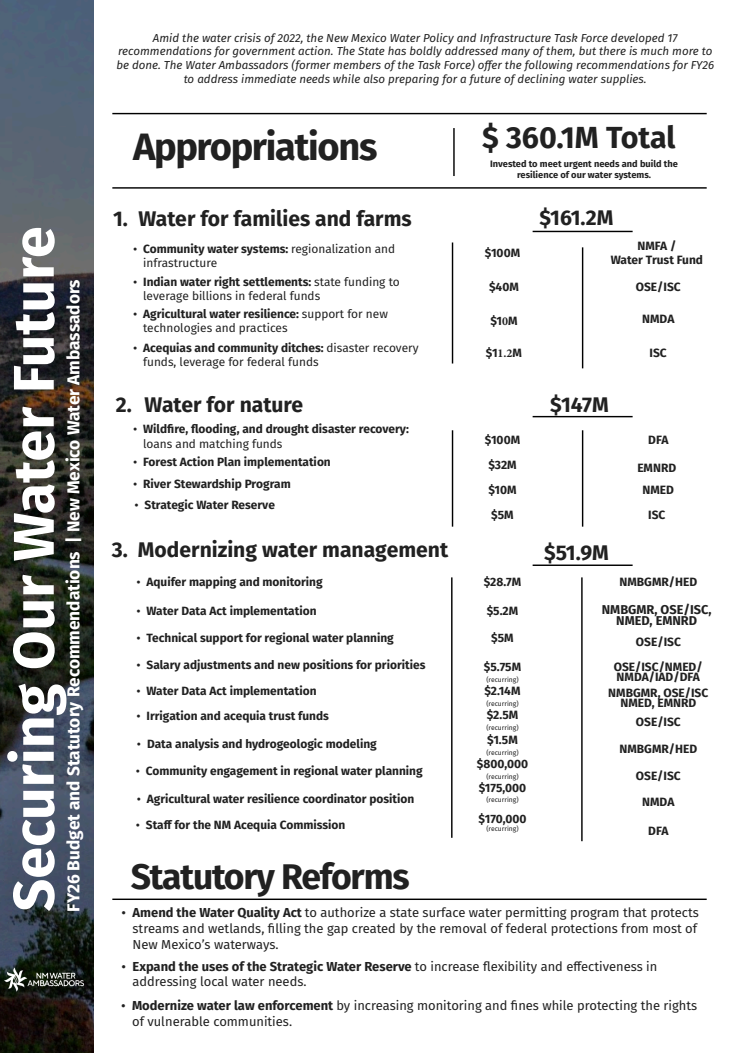
<style>
.page{position:relative;width:744px;height:1053px;background:#fff}
.page>*{position:absolute;margin:0;border:0;box-sizing:border-box;transform-origin:0 0}
.t1{font:700 57.4px "Fira Sans";color:#fff}
.t2{font:700 38.08px "Fira Sans";letter-spacing:-.035em;color:#212121}
.t3{font:700 35.6px "Fira Sans";letter-spacing:-.035em;color:#212121}
.t4{font:700 30.44px "Fira Sans";color:#212121}
.t5{font:700 21.16px "Fira Sans";color:#212121}
.t6{font:700 17.28px "Fira Sans";color:#fff}
.t7{font:13px/15.6px "Fira Sans";color:#212121}
.t8{font:700 12.8px/10.9px "Fira Sans";color:#212121;text-align:center}
.t9{font:700 12px/25px "Fira Sans";color:#212121;text-align:center}
.t10{font:700 11.92px/14.3px "Fira Sans";color:#212121}
.t11{font:11.92px/14.3px "Fira Sans";color:#212121}
.t12{font:italic 11.56px/13.9px "Fira Sans";color:#212121;text-align:center}
.t13{font:700 9.32px/11.2px "Fira Sans";color:#212121;text-align:center}
.t14{font:6.8px "Fira Sans";color:#212121}
.s1{font-family:"Times New Roman"}
.s2{font-weight:700}
.s3{font-family:"Minion Pro"}
.s4{font-family:"Times New Roman";font-weight:400}
.s5{font-weight:400}
</style>
<div class="page">
<img style="left:0;top:0;width:93px;height:1052px">
<hr style="left:112px;top:187px;width:595px;height:1px;background:#000">
<hr style="left:533px;top:231px;width:100px;height:1px;background:#000">
<hr style="left:533px;top:416px;width:100px;height:1px;background:#000">
<hr style="left:533px;top:564px;width:100px;height:1px;background:#000">
<hr style="left:112px;top:898px;width:595px;height:1px;background:#000">
<hr style="left:112px;top:113px;width:595px;height:1px;background:#000">
<img style="left:2px;top:967px;width:84px;height:25px">
<hr style="left:452px;top:242px;width:1px;height:121px;background:#000">
<hr style="left:582px;top:247px;width:1px;height:121px;background:#000">
<hr style="left:453px;top:128px;width:2px;height:48px;background:#000">
<hr style="left:452px;top:430px;width:1px;height:96px;background:#000">
<hr style="left:451px;top:577px;width:2px;height:260px;background:#000">
<hr style="left:581px;top:577px;width:2px;height:263px;background:#000">
<hr style="left:582px;top:430px;width:1px;height:96px;background:#000">
<h1 class="t1" style="left:-15px;top:911px;width:686px;rotate:-90deg">Securing Our Water Future</h1>
<h3 class="t6" style="left:59px;top:911px;width:633px;rotate:-90deg">FY26 Budget and Statutory Recommendations | New Mexico Water Ambassadors</h3>
<p class="t12" style="left:116px;top:30px;width:599px">Amid the water crisis of 2022, the New Mexico Water Policy and Infrastructure Task Force developed 17 recommendations for government action. The State has boldly addressed many of them, but there is much more to be done. The Water Ambassadors (former members of the Task Force) offer the following recommendations for FY26 to address immediate needs while also preparing for a future of declining water supplies.</p>
<h2 class="t2" style="left:133px;top:115px;width:246px">Appropriations</h2>
<h3 class="t4" style="left:482px;top:112px;width:195px">$ 360.1M Total</h3>
<p class="t13" style="left:490px;top:157px;width:189px">Invested to meet urgent needs and build the resilience of our water systems.</p>
<h3 class="t5" style="left:113px;top:201px;width:300px">1. Water for families and farms</h3>
<h3 class="t5" style="left:539px;top:200px;width:75px">$161.2M</h3>
<p class="t11" style="left:143px;top:241px;width:253px;text-indent:-10px"><span class="s1">•</span> <span class="s2">Community water systems:</span> regionalization and infrastructure</p>
<p class="t11" style="left:143px;top:274px;width:258px;text-indent:-10px"><span class="s1">•</span> <span class="s2">Indian water right settlements:</span> state funding to leverage billions in federal funds</p>
<p class="t11" style="left:143px;top:306px;width:246px;text-indent:-10px"><span class="s1">•</span> <span class="s2">Agricultural water resilience:</span> support for new technologies and practices</p>
<p class="t11" style="left:143px;top:340px;width:277px;text-indent:-10px"><span class="s1">•</span> <span class="s2">Acequias and community ditches:</span> disaster recovery funds, leverage for federal funds</p>
<p class="t9" style="left:485px;top:239px;width:37px">$100M</p>
<p class="t9" style="left:489px;top:273px;width:31px">$40M</p>
<p class="t9" style="left:490px;top:307px;width:29px">$1<span class="s3">0</span>M</p>
<p class="t9" style="left:486px;top:339px;width:38px">$1<span class="s3">1.2</span>M</p>
<p class="t9" style="left:611px;top:237px;width:94px;line-height:14.4px">NMFA /<br>Water Trust Fund</p>
<p class="t9" style="left:636px;top:273px;width:46px">OSE/ISC</p>
<p class="t9" style="left:642px;top:305px;width:34px">NMDA</p>
<p class="t9" style="left:650px;top:339px;width:19px">ISC</p>
<h3 class="t5" style="left:116px;top:386px;width:189px">2. Water for nature</h3>
<h3 class="t5" style="left:550px;top:386px;width:60px">$147M</h3>
<p class="t10" style="left:143px;top:421px;width:267px;text-indent:-10px"><span class="s4">•</span> Wildfire, flooding, and drought disaster recovery: <span class="s5">loans and matching funds</span></p>
<p class="t10" style="left:133px;top:454px;width:199px"><span class="s4">•</span> Forest Action Plan implementation</p>
<p class="t10" style="left:133px;top:475px;width:159px"><span class="s4">•</span> River Stewardship Program</p>
<p class="t10" style="left:134px;top:497px;width:142px"><span class="s4">•</span> Strategic Water Reserve</p>
<h3 class="t5" style="left:112px;top:531px;width:338px">3. Modernizing water management</h3>
<p class="t9" style="left:485px;top:426px;width:37px;text-align:left">$100M $32M $10M $5M</p>
<h3 class="t5" style="left:544px;top:535px;width:66px">$51.9M</h3>
<p class="t9" style="left:648px;top:426px;width:22px">DFA</p>
<p class="t9" style="left:637px;top:455px;width:40px">EMNRD</p>
<p class="t9" style="left:643px;top:476px;width:33px">NMED</p>
<p class="t9" style="left:648px;top:501px;width:19px">ISC</p>
<p class="t10" style="left:136px;top:574px;width:188px"><span class="s4">•</span> Aquifer mapping and monitoring</p>
<p class="t10" style="left:136px;top:602px;width:182px"><span class="s4">•</span> Water Data Act implementation</p>
<p class="t10" style="left:136px;top:629px;width:259px"><span class="s4">•</span> Technical support for regional water planning</p>
<p class="t10" style="left:136px;top:657px;width:291px"><span class="s4">•</span> Salary adjustments and new positions for priorities</p>
<p class="t10" style="left:136px;top:682px;width:182px"><span class="s4">•</span> Water Data Act implementation</p>
<p class="t10" style="left:136px;top:708px;width:194px"><span class="s4">•</span> Irrigation and acequia trust funds</p>
<p class="t10" style="left:137px;top:735px;width:241px"><span class="s4">•</span> Data analysis and hydrogeologic modeling</p>
<p class="t10" style="left:136px;top:762px;width:288px"><span class="s4">•</span> Community engagement in regional water planning</p>
<p class="t10" style="left:137px;top:790px;width:279px"><span class="s4">•</span> Agricultural water resilience coordinator position</p>
<p class="t10" style="left:136px;top:817px;width:211px"><span class="s4">•</span> Staff for the NM Acequia Commission</p>
<p class="t9" style="left:484px;top:568px;width:39px">$28.7M</p>
<p class="t9" style="left:487px;top:597px;width:33px">$5.2M</p>
<p class="t9" style="left:491px;top:624px;width:24px">$5M</p>
<p class="t9" style="left:484px;top:653px;width:39px">$5.75M</p>
<p class="t14" style="left:486px;top:674px;width:34px">(recurring)</p>
<p class="t9" style="left:484px;top:677px;width:38px">$2.14M</p>
<p class="t14" style="left:486px;top:698px;width:34px">(recurring)</p>
<p class="t9" style="left:487px;top:701px;width:33px">$2.5M</p>
<p class="t14" style="left:486px;top:722px;width:34px">(recurring)</p>
<p class="t9" style="left:487px;top:726px;width:32px">$1.5M</p>
<p class="t14" style="left:486px;top:746px;width:34px">(recurring)</p>
<p class="t9" style="left:477px;top:750px;width:53px">$800,000</p>
<p class="t14" style="left:486px;top:771px;width:34px">(recurring)</p>
<p class="t9" style="left:479px;top:774px;width:49px">$175,000</p>
<p class="t14" style="left:486px;top:794px;width:34px">(recurring)</p>
<p class="t9" style="left:479px;top:805px;width:49px">$170,000</p>
<p class="t14" style="left:486px;top:823px;width:34px">(recurring)</p>
<p class="t9" style="left:620px;top:568px;width:79px">NMBGMR/HED</p>
<p class="t8" style="left:602px;top:602px;width:111px">NMBGMR, OSE/ISC,<br>NMED, EMNRD</p>
<p class="t9" style="left:614px;top:628px;width:90px;line-height:25.3px">OSE/ISC<br>OSE/ISC/NMED/</p>
<p class="t9" style="left:608px;top:668px;width:102px;line-height:15.8px">NMDA/IAD/DFA<br>NMBGMR, OSE/ISC</p>
<p class="t9" style="left:620px;top:692px;width:77px;line-height:19.1px">NMED, EMNRD<br>OSE/ISC</p>
<p class="t9" style="left:619px;top:735px;width:79px">NMBGMR/HED</p>
<p class="t9" style="left:636px;top:762px;width:46px;line-height:25.8px">OSE/ISC<br>NMDA</p>
<p class="t9" style="left:648px;top:816px;width:22px">DFA</p>
<h3 class="t3" style="left:131px;top:846px;width:280px">Statutory Reforms</h3>
<p class="t7" style="left:133px;top:904px;width:568px;text-indent:-11px"><span class="s1">•</span> <span class="s2">Amend the Water Quality Act</span> to authorize a state surface water permitting program that protects streams and wetlands, filling the gap created by the removal of federal protections from most of<br>New Mexico’s waterways.</p>
<p class="t7" style="left:133px;top:957px;width:526px;text-indent:-11px"><span class="s1">•</span> <span class="s2">Expand the uses of the Strategic Water Reserve</span> to increase flexibility and effectiveness in addressing local water needs.</p>
<p class="t7" style="left:132px;top:997px;width:567px;text-indent:-11px"><span class="s1">•</span> <span class="s2">Modernize water law enforcement</span> by increasing monitoring and fines while protecting the rights of vulnerable communities.</p>
</div>
